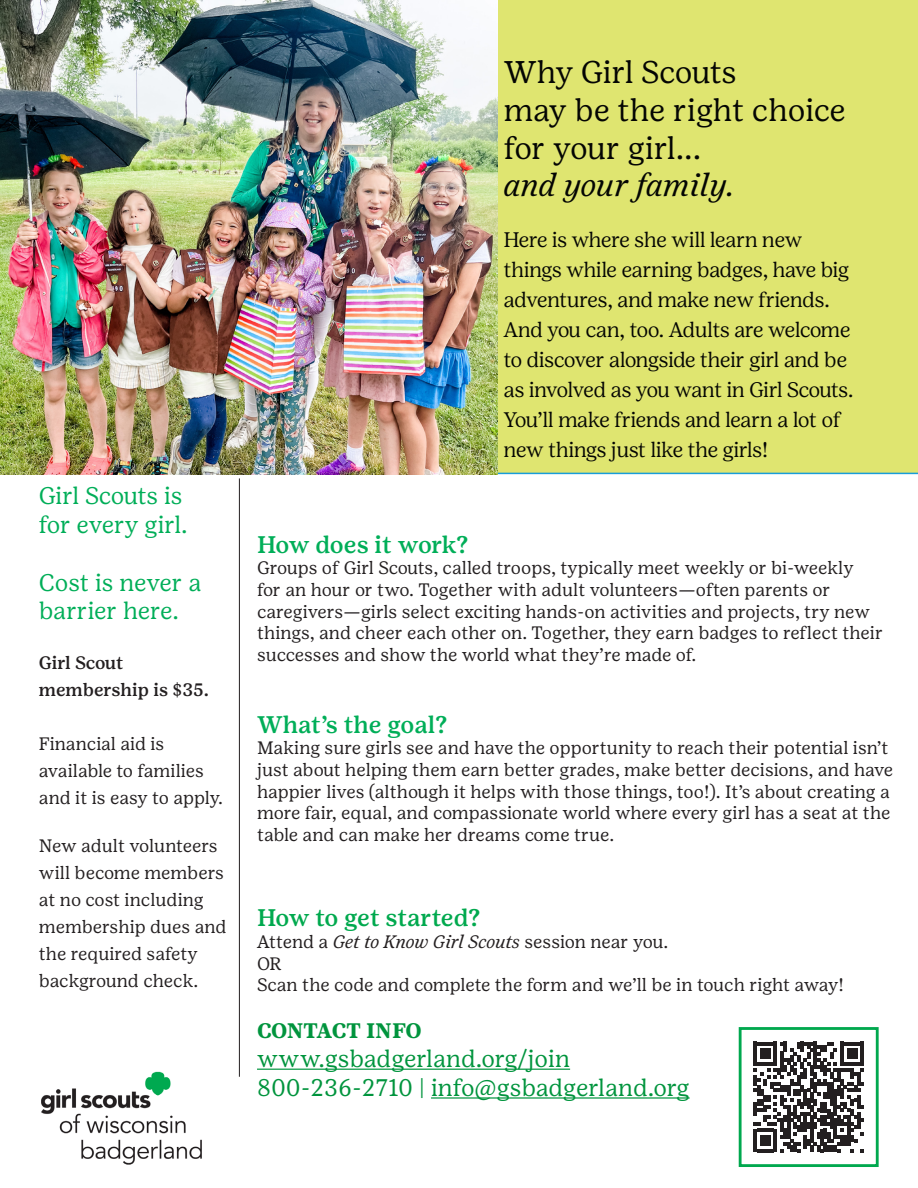
<style>
.page{position:relative;width:918px;height:1188px;background:#fff}
.page>*{position:absolute;margin:0;border:0;box-sizing:border-box;transform-origin:0 0}
.t1{font:31.35px/37.7px "Girl Scout Text";letter-spacing:-.02em;color:#040503}
.t2{font:italic 31.35px "Girl Scout Text";letter-spacing:-.005em;color:#040503}
.t3{font:24px/28.8px "Girl Scout Text";color:#00943d}
.t4{font:24px/28.8px "Girl Scout Text";letter-spacing:-.01em;color:#00ae58}
.t5{font:500 24px "Girl Scout Text";letter-spacing:-.01em;color:#00ae58}
.t6{font:500 24px "Girl Scout Text";letter-spacing:-.02em;color:#00a94e}
.t7{font:300 21px/30px "Girl Scout Display";letter-spacing:-.01em;color:#040503}
.t8{font:700 21px "Girl Scout Text";letter-spacing:-.015em;color:#00943d}
.t9{font:18px/21.6px "Girl Scout Text";color:#231f20}
.t10{font:500 18px/27px "Girl Scout Text";letter-spacing:-.005em;color:#231f20}
.s1{font-style:italic}
</style>
<div class="page">
<div style="left:497px;top:0;width:421px;height:474px;background:#dfe570"></div>
<hr style="left:257px;top:1069px;width:313px;height:1px;background:#00943d">
<hr style="left:431px;top:1097px;width:259px;height:2px;background:#00943d">
<hr style="left:239px;top:478px;width:1px;height:599px;background:#231f20">
<svg style="left:754px;top:1042px;width:110px;height:110px"></svg>
<div style="left:739px;top:1027px;width:140px;height:140px;border:3px solid #00a84e"></div>
<img style="left:41px;top:1071px;width:161px;height:94px">
<img style="left:0;top:0;width:497px;height:474px">
<p class="t4" style="left:39px;top:481px;width:145px">Girl Scouts is</p>
<p class="t4" style="left:39px;top:510px;width:150px">for every girl.</p>
<p class="t4" style="left:39px;top:567px;width:164px">Cost is never a barrier here.</p>
<p class="t10" style="left:39px;top:649px;width:172px">Girl Scout membership is $35.</p>
<p class="t9" style="left:39px;top:730px;width:186px;line-height:27px">Financial aid is available to families and it is easy to apply.</p>
<p class="t9" style="left:39px;top:832px;width:189px;line-height:27px">New adult volunteers will become members at no cost including membership dues and the required safety background check.</p>
<p class="t1" style="left:504px;top:53px;width:235px">Why Girl Scouts</p>
<p class="t1" style="left:504px;top:91px;width:343px">may be the right choice for your girl...</p>
<p class="t2" style="left:504px;top:167px;width:233px">and your family.</p>
<p class="t7" style="left:504px;top:225px;width:351px">Here is where she will learn new things while earning badges, have big adventures, and make new friends.<br>And you can, too. Adults are welcome to discover alongside their girl and be as involved as you want in Girl Scouts.<br>You’ll make friends and learn a lot of new things just like the girls!</p>
<p class="t5" style="left:257px;top:530px;width:213px">How does it work?</p>
<p class="t9" style="left:257px;top:557px;width:628px">Groups of Girl Scouts, called troops, typically meet weekly or bi-weekly<br>for an hour or two. Together with adult volunteers—often parents or caregivers—girls select exciting hands-on activities and projects, try new things, and cheer each other on. Together, they earn badges to reflect their successes and show the world what they’re made of.</p>
<p class="t5" style="left:257px;top:710px;width:192px">What’s the goal?</p>
<p class="t9" style="left:257px;top:737px;width:638px">Making sure girls see and have the opportunity to reach their potential isn’t just about helping them earn better grades, make better decisions, and have happier lives (although it helps with those things, too!). It’s about creating a more fair, equal, and compassionate world where every girl has a seat at the table and can make her dreams come true.</p>
<p class="t6" style="left:257px;top:903px;width:225px">How to get started?</p>
<p class="t9" style="left:257px;top:931px;width:588px">Attend a <span class="s1">Get to Know Girl Scouts</span> session near you.<br>OR<br>Scan the code and complete the form and we’ll be in touch right away!</p>
<p class="t8" style="left:257px;top:1018px;width:166px">CONTACT INFO</p>
<p class="t3" style="left:257px;top:1044px;width:434px">www.gsbadgerland.org/join<br>800-236-2710 | info@gsbadgerland.org</p>
</div>
